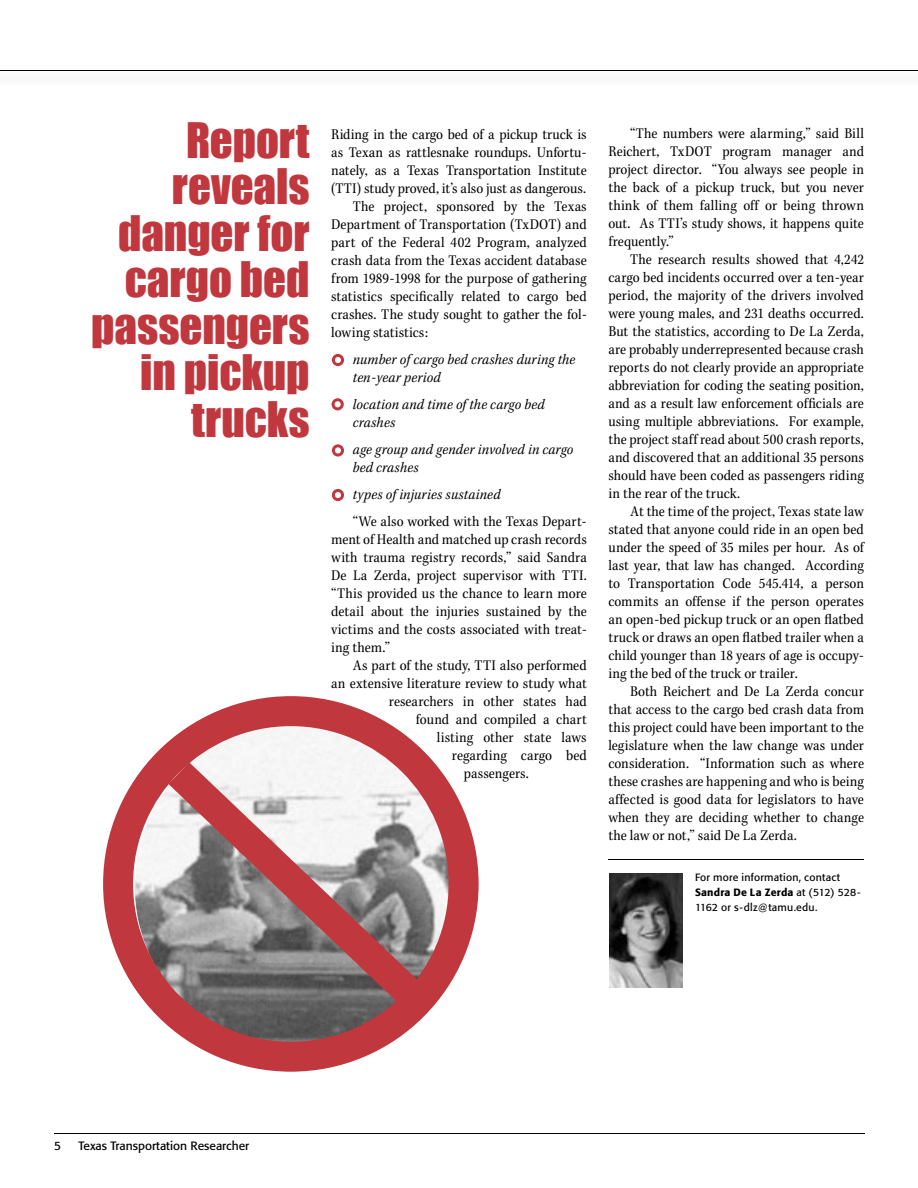
<style>
.page{position:relative;width:918px;height:1188px;background:#fff}
.page>*{position:absolute;margin:0;border:0;box-sizing:border-box;transform-origin:0 0}
.t1{font:45px/46.5px "Impact";color:#c1373e;text-align:right}
.t2{font:15px/18px "Kepl MM 385 450 10";letter-spacing:.005em;color:#000;text-align:justify}
.t3{font:15px/18px "Kepl MM It 385 450 10";letter-spacing:.005em;color:#000}
.t4{font:12px "Formata";color:#000}
.t5{font:10.5px/15px "Formata";letter-spacing:.02em;color:#000}
.s1{font-weight:500}
</style>
<div class="page">
<hr style="left:54px;top:1134px;width:811px;height:1px;background:#000">
<hr style="left:0;top:70px;width:918px;height:1px;background:#000">
<img style="left:609px;top:873px;width:73px;height:115px">
<hr style="left:608px;top:859px;width:256px;height:1px;background:#000">
<svg style="left:332px;top:354px;width:12px;height:12px"></svg>
<svg style="left:332px;top:398px;width:12px;height:12px"></svg>
<svg style="left:332px;top:444px;width:12px;height:13px"></svg>
<svg style="left:332px;top:489px;width:12px;height:12px"></svg>
<svg style="left:103px;top:696px;width:376px;height:376px"></svg>
<svg style="left:168px;top:762px;width:250px;height:240px"></svg>
<h1 class="t1" style="left:91px;top:116px;width:220px">Report reveals danger for cargo bed passengers in pickup trucks</h1>
<p class="t2" style="left:331px;top:125px;width:257px">Riding in the cargo bed of a pickup truck is</p>
<p class="t2" style="left:331px;top:143px;width:257px">as Texan as rattlesnake roundups. Unfortu-</p>
<p class="t2" style="left:331px;top:161px;width:257px">nately, as a Texas Transportation Institute</p>
<p class="t2" style="left:331px;top:179px;width:256px">(TTI) study proved, it’s also just as dangerous.</p>
<p class="t2" style="left:353px;top:197px;width:235px">The project, sponsored by the Texas</p>
<p class="t2" style="left:331px;top:215px;width:257px">Department of Transportation (TxDOT) and</p>
<p class="t2" style="left:331px;top:233px;width:257px">part of the Federal 402 Program, analyzed</p>
<p class="t2" style="left:331px;top:251px;width:257px">crash data from the Texas accident database</p>
<p class="t2" style="left:331px;top:269px;width:257px">from 1989-1998 for the purpose of gathering</p>
<p class="t2" style="left:331px;top:287px;width:257px">statistics specifically related to cargo bed</p>
<p class="t2" style="left:331px;top:305px;width:257px">crashes. The study sought to gather the fol-</p>
<p class="t2" style="left:331px;top:323px;width:98px">lowing statistics:</p>
<p class="t3" style="left:353px;top:350px;width:224px">number of cargo bed crashes during the ten-year period</p>
<p class="t3" style="left:353px;top:395px;width:194px">location and time of the cargo bed crashes</p>
<p class="t3" style="left:353px;top:440px;width:222px">age group and gender involved in cargo bed crashes</p>
<p class="t3" style="left:353px;top:485px;width:149px">types of injuries sustained</p>
<p class="t2" style="left:331px;top:512px;width:257px;text-indent:22px">“We also worked with the Texas Depart&shy;ment of Health and matched up crash records with trauma registry records,” said Sandra De La Zerda, project supervisor with TTI. “This provided us the chance to learn more detail about the injuries sustained by the victims and the costs associated with treat&shy;ing them.”</p>
<p class="t2" style="left:353px;top:656px;width:235px">As part of the study, TTI also performed</p>
<p class="t2" style="left:331px;top:674px;width:257px">an extensive literature review to study what</p>
<p class="t2" style="left:389px;top:692px;width:199px">researchers in other states had</p>
<p class="t2" style="left:416px;top:710px;width:172px">found and compiled a chart</p>
<p class="t2" style="left:437px;top:728px;width:151px">listing other state laws</p>
<p class="t2" style="left:452px;top:746px;width:136px">regarding cargo bed</p>
<p class="t2" style="left:464px;top:764px;width:66px">passengers.</p>
<p class="t2" style="left:608px;top:125px;width:257px;text-indent:22px">“The numbers were alarming,” said Bill Reichert, TxDOT program manager and project director. “You always see people in the back of a pickup truck, but you never think of them falling off or being thrown out. As TTI’s study shows, it happens quite frequently.”</p>
<p class="t2" style="left:608px;top:251px;width:257px;text-indent:22px">The research results showed that 4,242 cargo bed incidents occurred over a ten-year period, the majority of the drivers involved were young males, and 231 deaths occurred.<br>But the statistics, according to De La Zerda, are probably underrepresented because crash reports do not clearly provide an appropriate abbreviation for coding the seating position, and as a result law enforcement officials are using multiple abbreviations. For example, the project staff read about 500 crash reports, and discovered that an additional 35 persons should have been coded as passengers riding in the rear of the truck.</p>
<p class="t2" style="left:608px;top:503px;width:257px;text-indent:22px">At the time of the project, Texas state law stated that anyone could ride in an open bed under the speed of 35 miles per hour. As of last year, that law has changed. According to Transportation Code 545.414, a person commits an offense if the person operates an open-bed pickup truck or an open flatbed truck or draws an open flatbed trailer when a child younger than 18 years of age is occupy&shy;ing the bed of the truck or trailer.</p>
<p class="t2" style="left:608px;top:683px;width:257px;text-indent:22px">Both Reichert and De La Zerda concur that access to the cargo bed crash data from this project could have been important to the legislature when the law change was under consideration. “Information such as where these crashes are happening and who is being affected is good data for legislators to have when they are deciding whether to change the law or not,” said De La Zerda.</p>
<p class="t5" style="left:695px;top:870px;width:167px">For more information, contact<br><span class="s1">Sandra De La Zerda</span> at (512) 528-<br>1162 or s-dlz@tamu.edu.</p>
<p class="t4" style="left:54px;top:1138px;width:8px">5</p>
<p class="t4" style="left:79px;top:1138px;width:172px">Texas Transportation Researcher</p>
</div>
